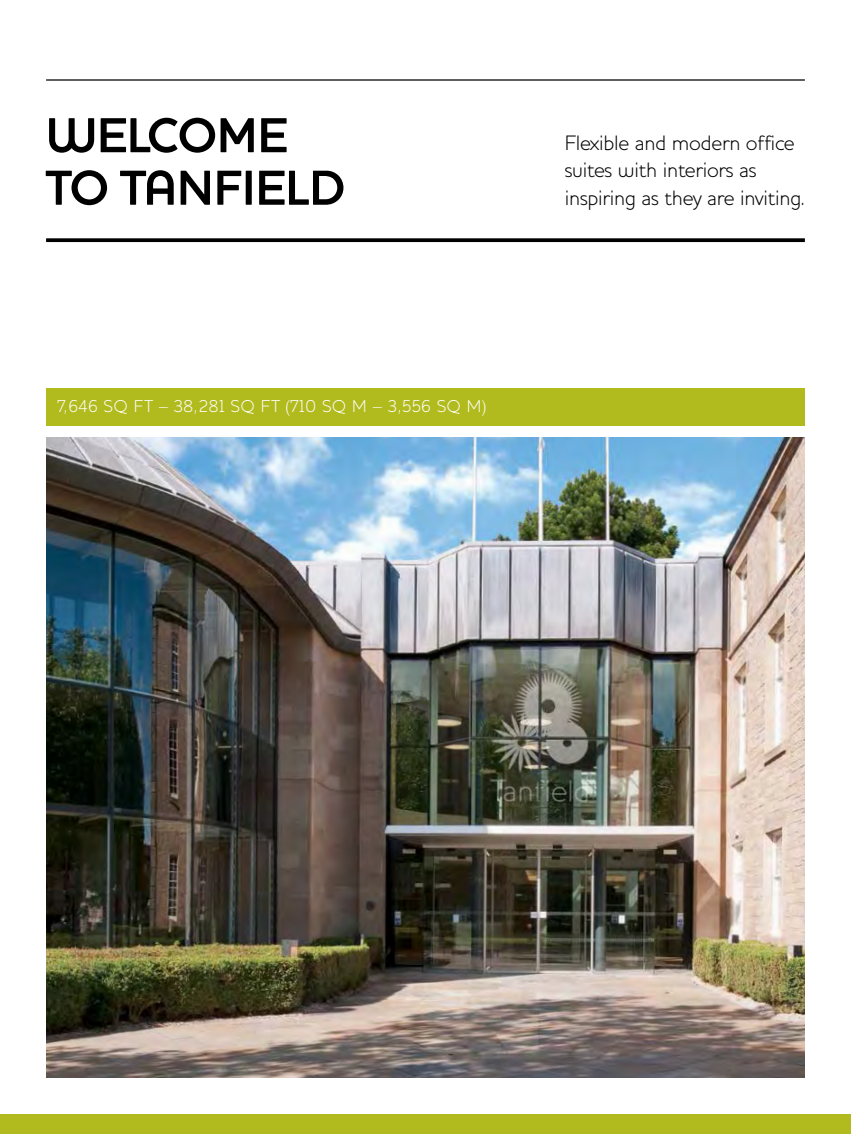
<style>
.page{position:relative;width:851px;height:1134px;background:#fff}
.page>*{position:absolute;margin:0;border:0;box-sizing:border-box;transform-origin:0 0}
.t1{font:700 50px/52.5px "Houschka";letter-spacing:-.01em;color:#000}
.t2{font:300 21.25px/27.5px "Houschka";letter-spacing:-.01em;color:#000}
.t3{font:300 17.5px "Houschka";letter-spacing:.04em;color:#fff}
</style>
<div class="page">
<img style="left:46px;top:438px;width:758px;height:639px">
<hr style="left:46px;top:79px;width:758px;height:2px;background:#000">
<svg style="left:46px;top:238px;width:758px;height:4px;background:#141414"></svg>
<div style="left:46px;top:388px;width:758px;height:37px;background:#b2bb1e"></div>
<div style="left:0;top:1115px;width:850px;height:19px;background:#b2bb1e"></div>
<h1 class="t1" style="left:46px;top:109px;width:301px">WELCOME<br>TO TANFIELD</h1>
<p class="t3" style="left:58px;top:395px;width:430px">7,646 SQ FT – 38,281 SQ FT (710 SQ M – 3,556 SQ M)</p>
<p class="t2" style="left:564px;top:129px;width:242px">Flexible and modern office suites with interiors as inspiring as they are inviting.</p>
</div>
